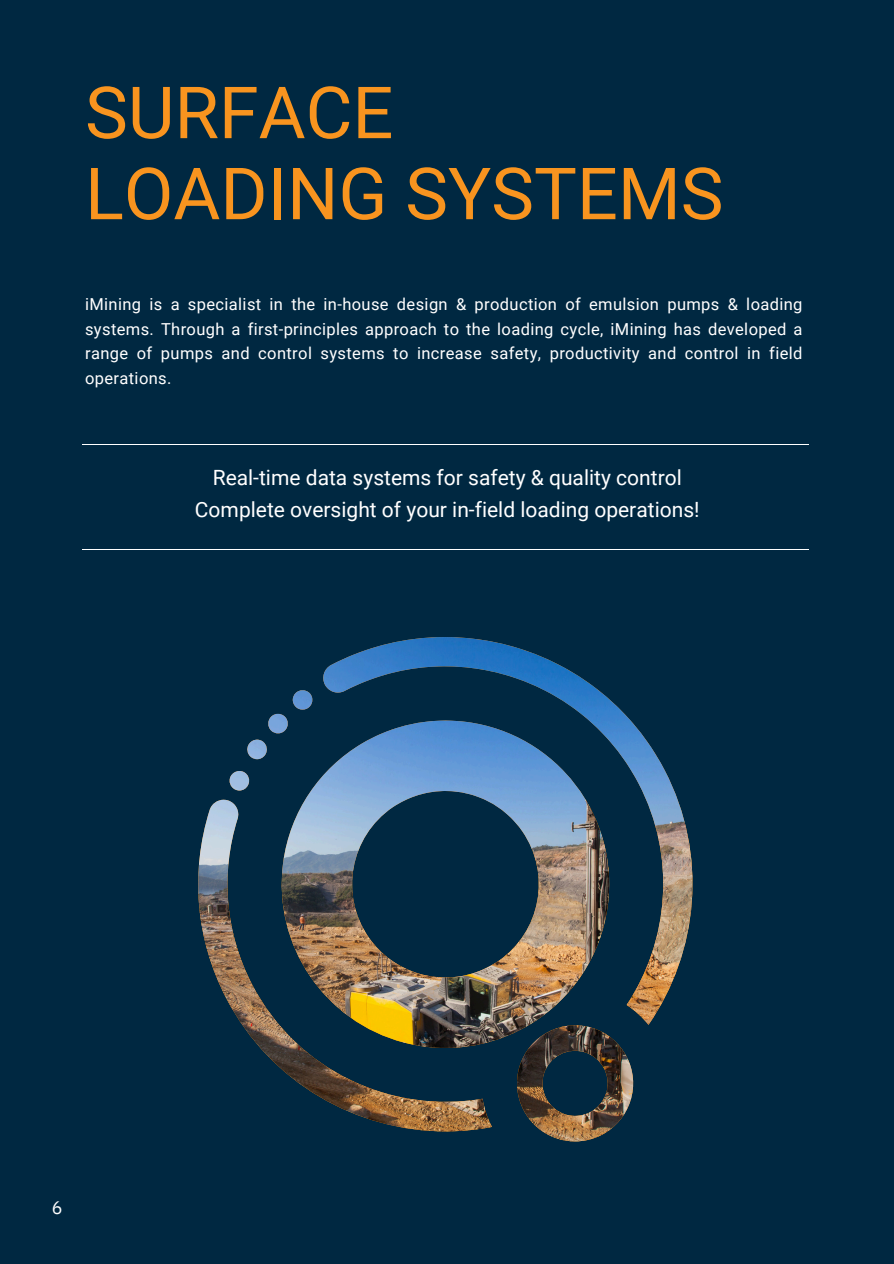
<style>
.page{position:relative;width:894px;height:1264px;background:#fff}
.page>*{position:absolute;margin:0;border:0;box-sizing:border-box;transform-origin:0 0}
.t1{font:72px/81px "Roboto";color:#f8941f}
.t2{font:21px/31.5px "Roboto";color:#fff;text-align:center}
.t3{font:18px "IBM Plex Sans";color:#fff}
.t4{font:16.5px/24.8px "Roboto";letter-spacing:.025em;color:#fff;text-align:justify}
</style>
<div class="page">
<div style="left:0;top:0;width:893px;height:1263px;background:#002841"></div>
<img style="left:198px;top:637px;width:494px;height:504px">
<hr style="left:82px;top:444px;width:726px;height:1px;background:#fff">
<hr style="left:82px;top:549px;width:726px;height:1px;background:#fff">
<p class="t1" style="left:85px;top:73px;width:639px">SURFACE<br>LOADING SYSTEMS</p>
<p class="t4" style="left:85px;top:292px;width:718px">iMining is a specialist in the in-house design &amp; production of emulsion pumps &amp; loading systems. Through a first-principles approach to the loading cycle, iMining has developed a range of pumps and control systems to increase safety, productivity and control in field operations.</p>
<p class="t2" style="left:195px;top:462px;width:506px">Real-time data systems for safety &amp; quality control<br>Complete oversight of your in-field loading operations!</p>
<h1 class="t3" style="left:52px;top:1195px;width:12px">6</h1>
</div>
